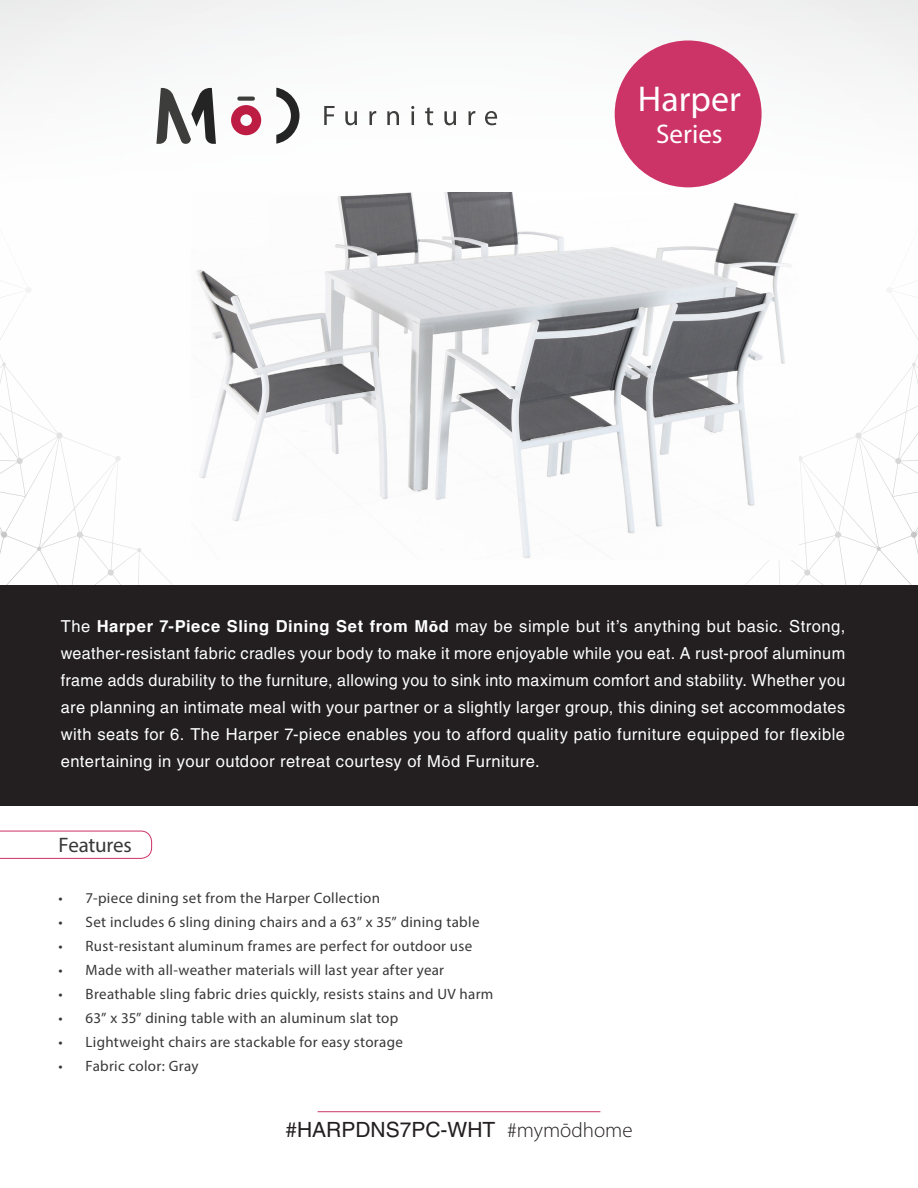
<style>
.page{position:relative;width:918px;height:1188px;background:#fff}
.page>*{position:absolute;margin:0;border:0;box-sizing:border-box;transform-origin:0 0}
.t1{font:36px "Myriad Pro";color:#fff}
.t2{font:27px "Myriad Pro";color:#fff}
.t3{font:21px "Helvetica";color:#231f20}
.New_Justification{font:21px "Myriad Pro";letter-spacing:-.01em;color:#373837}
.New_Justification-2{font:16.5px/27px "Helvetica";letter-spacing:.03em;color:#fff;text-align:justify}
.t4{font:15px "Myriad Pro";letter-spacing:.02em;color:#373837}
.s1{font-weight:700}
.s2{font-family:"Myriad Pro";font-weight:700}
.s3{font-family:"Myriad Pro"}
.s4{font-family:"Myriad Pro";font-weight:300}
</style>
<div class="page">
<svg style="left:231px;top:105px;width:30px;height:30px"></svg>
<svg style="left:156px;top:88px;width:60px;height:56px"></svg>
<svg style="left:276px;top:88px;width:23px;height:56px"></svg>
<svg style="left:237px;top:97px;width:18px;height:4px"></svg>
<svg style="left:324px;top:106px;width:11px;height:19px"></svg>
<svg style="left:345px;top:111px;width:12px;height:14px"></svg>
<svg style="left:369px;top:111px;width:7px;height:14px"></svg>
<svg style="left:387px;top:111px;width:12px;height:14px"></svg>
<svg style="left:411px;top:106px;width:3px;height:19px"></svg>
<svg style="left:425px;top:107px;width:8px;height:18px"></svg>
<svg style="left:444px;top:111px;width:12px;height:14px"></svg>
<svg style="left:468px;top:111px;width:7px;height:14px"></svg>
<svg style="left:485px;top:111px;width:12px;height:14px"></svg>
<div style="left:615px;top:40px;width:147px;height:147px;background:#c36;border-radius:50%"></div>
<hr style="left:318px;top:1111px;width:282px;height:1px;background:#cd3267">
<svg style="left:0;top:830px;width:152px;height:29px"></svg>
<svg style="left:745px;top:328px;width:173px;height:257px"></svg>
<svg style="left:0;top:321px;width:173px;height:264px"></svg>
<div style="left:0;top:585px;width:918px;height:221px;background:#231f20"></div>
<img style="left:197px;top:192px;width:601px;height:367px">
<p class="t1" style="left:638px;top:76px;width:105px">Harper</p>
<p class="t2" style="left:656px;top:117px;width:68px">Series</p>
<p class="New_Justification-2" style="left:61px;top:613px;width:786px">The <span class="s1">Harper 7-Piece Sling Dining Set from M</span><span class="s2">ō</span><span class="s1">d</span> may be simple but it’s anything but basic. Strong, weather-resistant fabric cradles your body to make it more enjoyable while you eat. A rust-proof aluminum frame adds durability to the furniture, allowing you to sink into maximum comfort and stability. Whether you are planning an intimate meal with your partner or a slightly larger group, this dining set accommodates with seats for 6. The Harper 7-piece enables you to afford quality patio furniture equipped for flexible entertaining in your outdoor retreat courtesy of M<span class="s3">ō</span>d Furniture.</p>
<p class="New_Justification" style="left:59px;top:832px;width:75px">Features</p>
<p class="t4" style="left:59px;top:889px;width:323px">• 7-piece dining set from the Harper Collection</p>
<p class="t4" style="left:59px;top:913px;width:422px">• Set includes 6 sling dining chairs and a 63” x 35” dining table</p>
<p class="t4" style="left:59px;top:937px;width:415px">• Rust-resistant aluminum frames are perfect for outdoor use</p>
<p class="t4" style="left:59px;top:961px;width:387px">• Made with all-weather materials will last year after year</p>
<p class="t4" style="left:59px;top:985px;width:436px">• Breathable sling fabric dries quickly, resists stains and UV harm</p>
<p class="t4" style="left:59px;top:1009px;width:341px">• 63” x 35” dining table with an aluminum slat top</p>
<p class="t4" style="left:59px;top:1033px;width:346px">• Lightweight chairs are stackable for easy storage</p>
<p class="t4" style="left:59px;top:1057px;width:141px">• Fabric color: Gray</p>
<p class="t3" style="left:285px;top:1118px;width:349px">#HARPDNS7PC-WHT <span class="s4">#mymōdhome</span></p>
</div>
